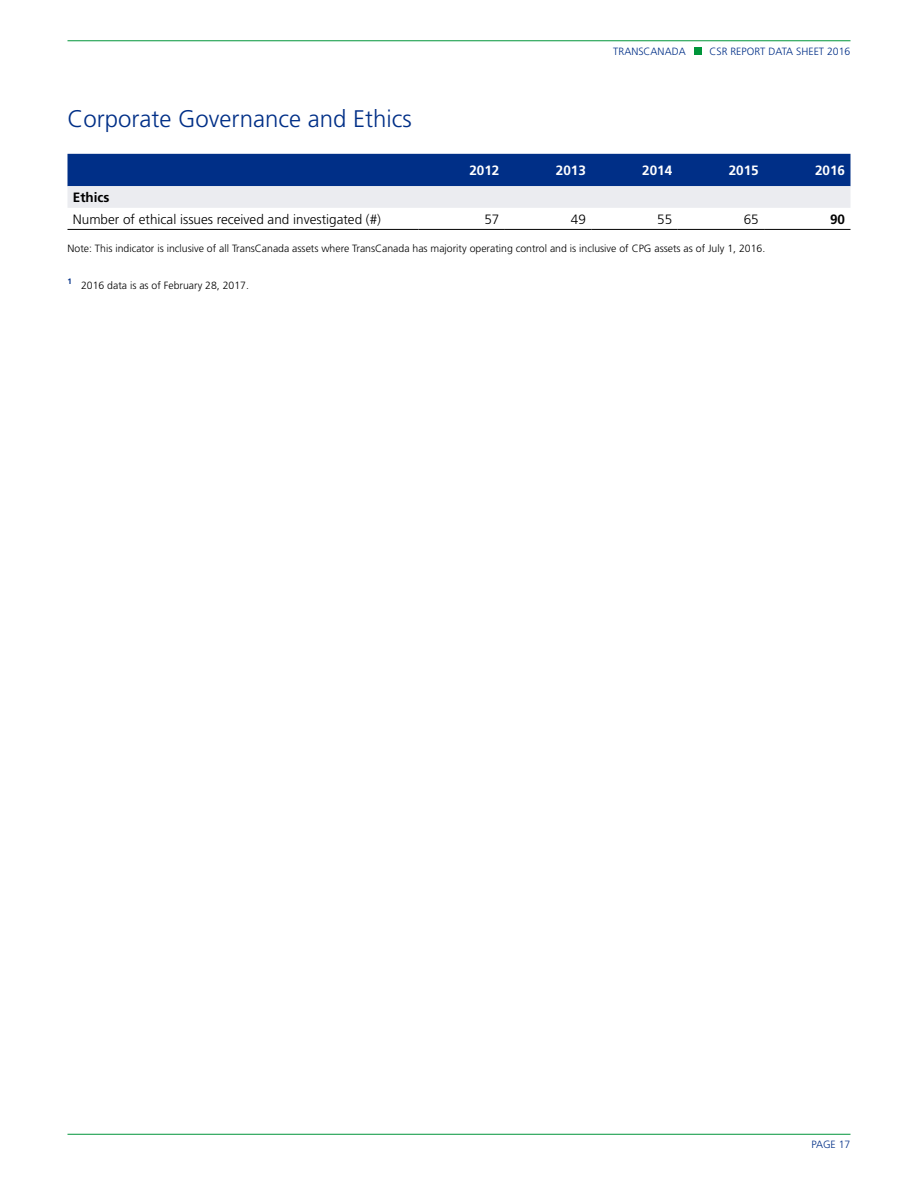
<style>
.page{position:relative;width:918px;height:1188px;background:#fff}
.page>*{position:absolute;margin:0;border:0;box-sizing:border-box;transform-origin:0 0}
.H2__continued{font:300 24px "Frutiger";color:#002f87}
.Body_Copy_01{font:300 13.5px "Frutiger";color:#000}
.Chart_H1{font:700 13.5px "Frutiger";color:#fff}
.Body_Copy_01-2{font:700 13.5px "Frutiger";color:#000}
.Footnotes{font:300 10.5px "Frutiger";color:#000}
.t1{font:300 10.5px "Frutiger";color:#002f87}
</style>
<div class="page">
<div style="left:694px;top:47px;width:7px;height:8px;background:#00953a"></div>
<hr style="left:68px;top:40px;width:782px;height:1px;background:#00953a">
<hr style="left:68px;top:1134px;width:782px;height:1px;background:#00953a">
<svg style="left:68px;top:154px;width:782px;height:54px;background:#5f7bb1"></svg>
<hr style="left:68px;top:229px;width:350px;height:1px;background:#000">
<hr style="left:418px;top:229px;width:87px;height:1px;background:#000">
<hr style="left:505px;top:229px;width:86px;height:1px;background:#000">
<hr style="left:591px;top:229px;width:87px;height:1px;background:#000">
<hr style="left:678px;top:229px;width:86px;height:1px;background:#000">
<hr style="left:764px;top:229px;width:86px;height:1px;background:#000">
<p class="H2__continued" style="left:68px;top:105px;width:346px">Corporate Governance and Ethics</p>
<p class="t1" style="left:613px;top:45px;width:74px">TRANSCANADA</p>
<p class="t1" style="left:709px;top:45px;width:143px">CSR REPORT DATA SHEET 2016</p>
<p class="Chart_H1" style="left:469px;top:163px;width:32px">2012</p>
<p class="Chart_H1" style="left:556px;top:163px;width:32px">2013</p>
<p class="Chart_H1" style="left:642px;top:163px;width:32px">2014</p>
<p class="Chart_H1" style="left:729px;top:163px;width:32px">2015</p>
<p class="Chart_H1" style="left:815px;top:163px;width:32px">2016</p>
<p class="Body_Copy_01-2" style="left:73px;top:190px;width:38px">Ethics</p>
<p class="Body_Copy_01" style="left:73px;top:212px;width:310px">Number of ethical issues received and investigated (#)</p>
<p class="Body_Copy_01" style="left:484px;top:212px;width:17px">57</p>
<p class="Body_Copy_01" style="left:571px;top:212px;width:17px">49</p>
<p class="Body_Copy_01" style="left:657px;top:212px;width:17px">55</p>
<p class="Body_Copy_01" style="left:744px;top:212px;width:17px">65</p>
<p class="Body_Copy_01-2" style="left:830px;top:211px;width:17px">90</p>
<p class="Footnotes" style="left:68px;top:242px;width:699px">Note: This indicator is inclusive of all TransCanada assets where TransCanada has majority operating control and is inclusive of CPG assets as of July 1, 2016.</p>
<p class="Footnotes" style="left:68px;top:279px;width:183px"><sup>1</sup> 2016 data is as of February 28, 2017.</p>
<p class="t1" style="left:812px;top:1138px;width:40px">PAGE 17</p>
</div>
